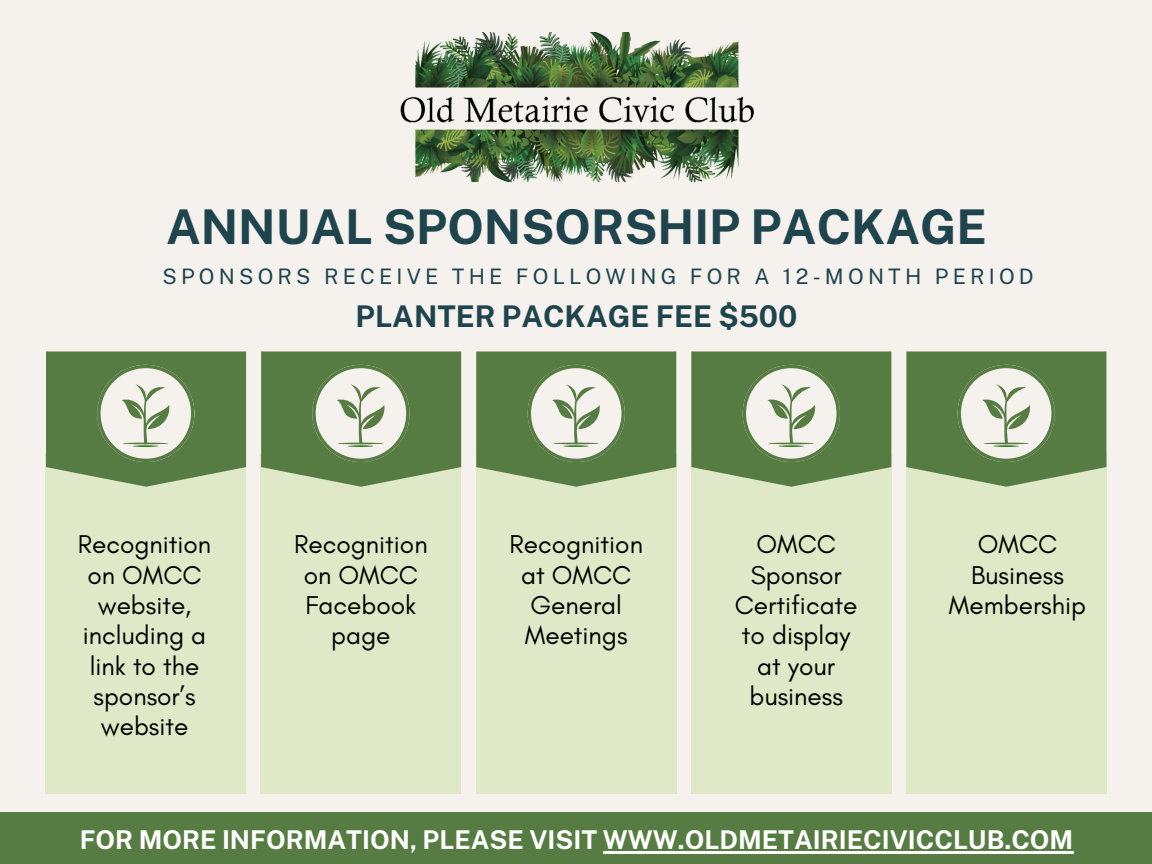
<style>
.page{position:relative;width:1152px;height:864px;background:#f5f1ec}
.page>*{position:absolute;margin:0;border:0;box-sizing:border-box;transform-origin:0 0}
.t1{font:700 47.85px "Public Sans";color:#1f444d}
.t2{font:700 29.85px "Public Sans";color:#1f444d}
.t3{font:26.25px/30.3px "Glacial Indifference";color:#000;text-align:center}
.t4{font:700 25.8px "Public Sans";color:#fff}
.t5{font:21.3px "Public Sans";letter-spacing:.195em;color:#1f444d}
</style>
<div class="page">
<div style="left:46px;top:455px;width:200px;height:339px;background:#dfe8c7"></div>
<div style="left:261px;top:455px;width:200px;height:339px;background:#dfe8c7"></div>
<div style="left:476px;top:455px;width:200px;height:339px;background:#dfe8c7"></div>
<div style="left:691px;top:455px;width:200px;height:339px;background:#dfe8c7"></div>
<div style="left:906px;top:455px;width:200px;height:339px;background:#dfe8c7"></div>
<div style="left:0;top:812px;width:1152px;height:52px;background:#577c43"></div>
<img style="left:400px;top:33px;width:354px;height:148px">
<svg style="left:46px;top:351px;width:200px;height:136px"></svg>
<hr style="left:133px;top:445px;width:25px;height:2px;background:#126603;border-radius:50%">
<hr style="left:123px;top:443px;width:45px;height:1px;background:#577c43;border-radius:50%">
<svg style="left:261px;top:351px;width:200px;height:136px"></svg>
<hr style="left:348px;top:445px;width:25px;height:2px;background:#126603;border-radius:50%">
<hr style="left:338px;top:443px;width:45px;height:1px;background:#577c43;border-radius:50%">
<svg style="left:476px;top:351px;width:200px;height:136px"></svg>
<hr style="left:563px;top:445px;width:26px;height:2px;background:#126603;border-radius:50%">
<hr style="left:553px;top:443px;width:46px;height:1px;background:#577c43;border-radius:50%">
<svg style="left:691px;top:351px;width:200px;height:136px"></svg>
<hr style="left:778px;top:445px;width:26px;height:2px;background:#126603;border-radius:50%">
<hr style="left:768px;top:443px;width:46px;height:1px;background:#577c43;border-radius:50%">
<svg style="left:906px;top:351px;width:200px;height:136px"></svg>
<hr style="left:993px;top:445px;width:26px;height:2px;background:#126603;border-radius:50%">
<hr style="left:983px;top:443px;width:46px;height:1px;background:#577c43;border-radius:50%">
<hr style="left:603px;top:851px;width:470px;height:3px;background:#fff">
<h1 class="t1" style="left:166px;top:199px;width:822px">ANNUAL SPONSORSHIP PACKAGE</h1>
<p class="t5" style="left:163px;top:264px;width:873px">SPONSORS RECEIVE THE FOLLOWING FOR A 12-MONTH PERIOD</p>
<h4 class="t2" style="left:356px;top:298px;width:443px">PLANTER PACKAGE FEE $500</h4>
<h2 class="t3" style="left:78px;top:529px;width:135px">Recognition on OMCC website, including a link to the sponsor’s website</h2>
<p class="t3" style="left:294px;top:529px;width:135px">Recognition on OMCC<br>Facebook page</p>
<h4 class="t3" style="left:509px;top:529px;width:135px">Recognition at OMCC<br>General<br>Meetings</h4>
<p class="t3" style="left:735px;top:529px;width:124px">OMCC<br>Sponsor<br>Certificate to display at your business</p>
<h4 class="t3" style="left:949px;top:529px;width:139px">OMCC<br>Business<br>Membership</h4>
<p class="t4" style="left:80px;top:825px;width:995px">FOR MORE INFORMATION, PLEASE VISIT WWW.OLDMETAIRIECIVICCLUB.COM</p>
</div>
